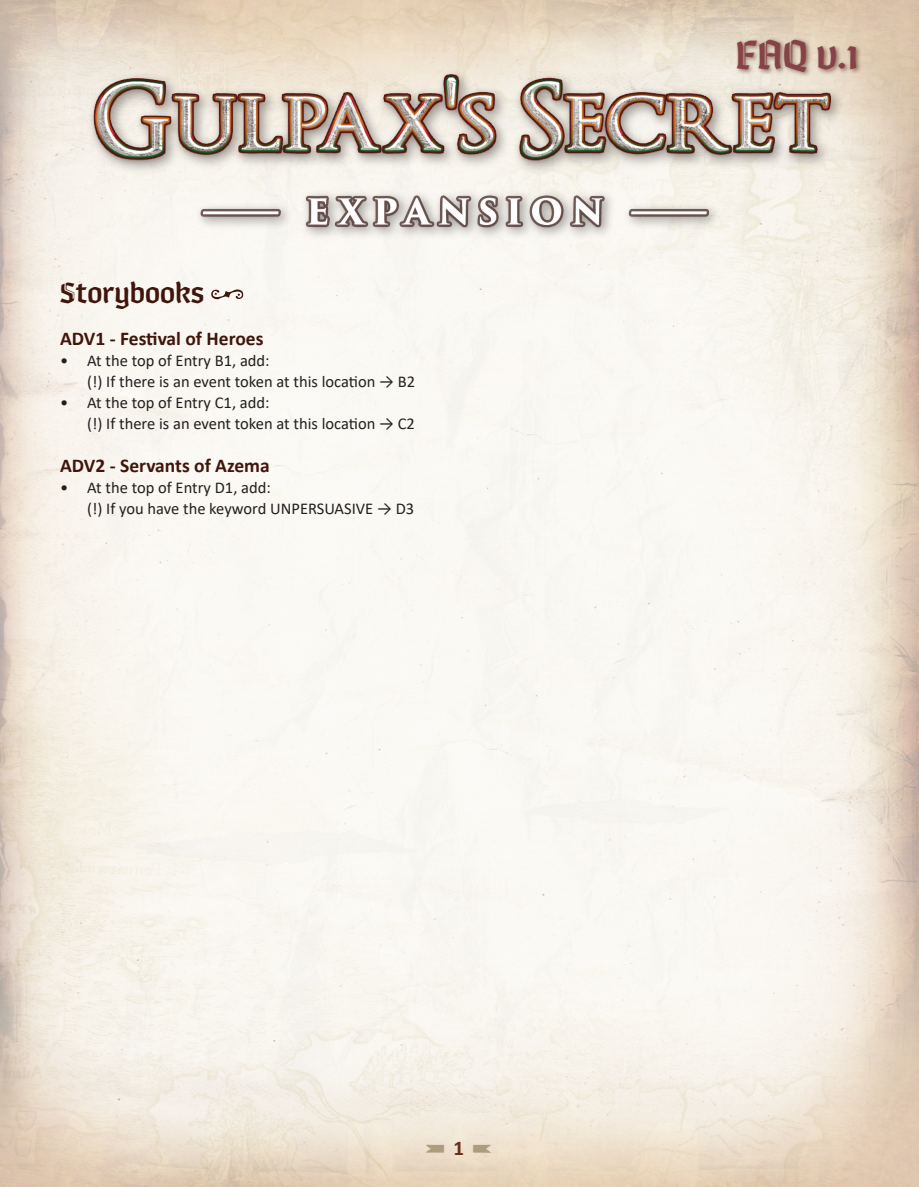
<style>
.page{position:relative;width:919px;height:1187px;background:#fff}
.page>*{position:absolute;margin:0;border:0;box-sizing:border-box;transform-origin:0 0}
.t1{font:45px "Whisky";color:#864246}
.t2{font:31.5px "Whisky";color:#40150b}
.t3{font:21px "Sheldon Pictures";color:#ad9c7e}
.Headers{font:700 19.5px "Calibri";color:#40150b}
.Headers-2{font:16.5px "Calibri";color:#231f20}
.s1{font-family:"Calibri";font-weight:700;color:#672f1a}
</style>
<div class="page">
<div style="left:86px;top:68px;width:759px;height:175px;background:#231f20;opacity:.44"></div>
<img style="left:83px;top:70px;width:750px;height:166px">
<div style="left:734px;top:37px;width:127px;height:41px;background:#40150b;opacity:.55"></div>
<p class="t2" style="left:60px;top:275px;width:186px">Storybooks ❖</p>
<p class="Headers" style="left:60px;top:325px;width:205px">ADV1 - Festival of Heroes</p>
<p class="Headers-2" style="left:60px;top:349px;width:211px">• At the top of Entry B1, add:</p>
<p class="Headers-2" style="left:87px;top:370px;width:329px">(!) If there is an event token at this location → B2</p>
<p class="Headers-2" style="left:60px;top:391px;width:211px">• At the top of Entry C1, add:</p>
<p class="Headers-2" style="left:87px;top:412px;width:329px">(!) If there is an event token at this location → C2</p>
<p class="Headers" style="left:60px;top:451px;width:211px">ADV2 - Servants of Azema</p>
<p class="Headers-2" style="left:60px;top:475px;width:212px">• At the top of Entry D1, add:</p>
<p class="Headers-2" style="left:87px;top:496px;width:328px">(!) If you have the keyword UNPERSUASIVE → D3</p>
<p class="t1" style="left:735px;top:29px;width:125px">FAQ v.1</p>
<p class="t3" style="left:426px;top:1137px;width:67px">- <span class="s1">1</span> ,</p>
</div>
